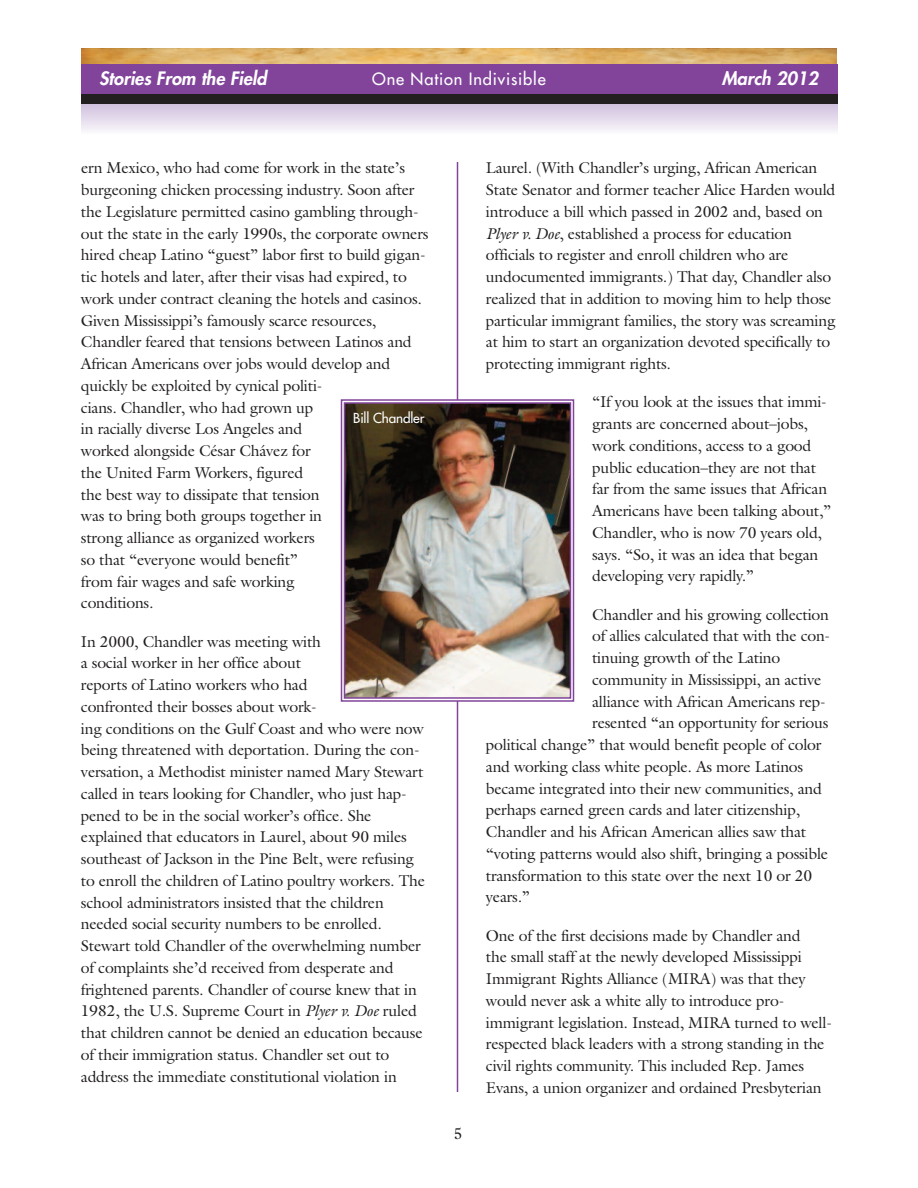
<style>
.page{position:relative;width:918px;height:1188px;background:#fff}
.page>*{position:absolute;margin:0;border:0;box-sizing:border-box;transform-origin:0 0}
.t1{font:italic 800 18px "Futura";letter-spacing:.005em;color:#fff}
.t2{font:16.5px "Futura";letter-spacing:.05em;color:#fff}
.t3{font:15.75px/21.8px "Galliard";letter-spacing:-.015em;color:#231f20}
.t4{font:13.5px "Futura";letter-spacing:-.01em;color:#fff}
.s1{font-style:italic}
</style>
<div class="page">
<div style="left:81px;top:102px;width:756px;height:32px;background:linear-gradient(to bottom,#cebddc,#f9f7fa)"></div>
<img style="left:81px;top:49px;width:756px;height:15px">
<div style="left:81px;top:64px;width:756px;height:31px;background:#81449a"></div>
<div style="left:81px;top:94px;width:756px;height:10px;background:#231f20"></div>
<hr style="left:457px;top:162px;width:1px;height:930px;background:#81449a">
<img style="left:347px;top:405px;width:221px;height:291px">
<div style="left:341px;top:399px;width:233px;height:303px;border:2px solid #81449a"></div>
<div style="left:344px;top:402px;width:227px;height:297px;border:2px solid #81449a"></div>
<p class="t1" style="left:99px;top:70px;width:169px">Stories From the Field</p>
<p class="t2" style="left:372px;top:71px;width:175px">One Nation Indivisible</p>
<p class="t1" style="left:722px;top:70px;width:98px">March 2012</p>
<p class="t3" style="left:81px;top:157px;width:349px">ern Mexico, who had come for work in the state’s burgeoning chicken processing industry. Soon after the Legislature permitted casino gambling through&shy;out the state in the early 1990s, the corporate owners hired cheap Latino “guest” labor first to build gigan&shy;tic hotels and later, after their visas had expired, to work under contract cleaning the hotels and casinos.<br>Given Mississippi’s famously scarce resources, Chandler feared that tensions between Latinos and African Americans over jobs would develop and quickly be exploited by cynical politi-<br>cians. Chandler, who had grown up<br>in racially diverse Los Angeles and<br>worked alongside César Chávez for<br>the United Farm Workers, figured<br>the best way to dissipate that tension<br>was to bring both groups together in<br>strong alliance as organized workers<br>so that “everyone would benefit”<br>from fair wages and safe working<br>conditions.</p>
<p class="t3" style="left:81px;top:630px;width:346px">In 2000, Chandler was meeting with<br>a social worker in her office about<br>reports of Latino workers who had<br>confronted their bosses about work-<br>ing conditions on the Gulf Coast and who were now being threatened with deportation. During the con&shy;versation, a Methodist minister named Mary Stewart called in tears looking for Chandler, who just hap&shy;pened to be in the social worker’s office. She explained that educators in Laurel, about 90 miles southeast of Jackson in the Pine Belt, were refusing to enroll the children of Latino poultry workers. The school administrators insisted that the children needed social security numbers to be enrolled.<br>Stewart told Chandler of the overwhelming number of complaints she’d received from desperate and frightened parents. Chandler of course knew that in 1982, the U.S. Supreme Court in <span class="s1">Plyer v. Doe</span> ruled that children cannot be denied an education because of their immigration status. Chandler set out to address the immediate constitutional violation in</p>
<p class="t4" style="left:353px;top:411px;width:73px">Bill Chandler</p>
<p class="t3" style="left:454px;top:1122px;width:10px">5</p>
<p class="t3" style="left:486px;top:157px;width:351px">Laurel. (With Chandler’s urging, African American State Senator and former teacher Alice Harden would introduce a bill which passed in 2002 and, based on <span class="s1">Plyer v. Doe</span>, established a process for education officials to register and enroll children who are undocumented immigrants.) That day, Chandler also realized that in addition to moving him to help those particular immigrant families, the story was screaming at him to start an organization devoted specifically to protecting immigrant rights.</p>
<p class="t3" style="left:592px;top:391px;width:241px">“If you look at the issues that immi&shy;grants are concerned about–jobs, work conditions, access to a good public education–they are not that far from the same issues that African Americans have been talking about,” Chandler, who is now 70 years old, says. “So, it was an idea that began developing very rapidly.”</p>
<p class="t3" style="left:592px;top:603px;width:238px">Chandler and his growing collection</p>
<p class="t3" style="left:592px;top:625px;width:240px">of allies calculated that with the con-</p>
<p class="t3" style="left:592px;top:647px;width:190px">tinuing growth of the Latino</p>
<p class="t3" style="left:592px;top:669px;width:231px">community in Mississippi, an active</p>
<p class="t3" style="left:592px;top:690px;width:235px">alliance with African Americans rep-</p>
<p class="t3" style="left:592px;top:712px;width:238px">resented “an opportunity for serious</p>
<p class="t3" style="left:486px;top:734px;width:337px">political change” that would benefit people of color</p>
<p class="t3" style="left:486px;top:756px;width:319px">and working class white people. As more Latinos</p>
<p class="t3" style="left:486px;top:777px;width:337px">became integrated into their new communities, and</p>
<p class="t3" style="left:486px;top:799px;width:316px">perhaps earned green cards and later citizenship,</p>
<p class="t3" style="left:486px;top:821px;width:322px">Chandler and his African American allies saw that</p>
<p class="t3" style="left:486px;top:843px;width:344px">“voting patterns would also shift, bringing a possible</p>
<p class="t3" style="left:486px;top:864px;width:328px">transformation to this state over the next 10 or 20</p>
<p class="t3" style="left:486px;top:886px;width:46px">years.”</p>
<p class="t3" style="left:486px;top:924px;width:348px">One of the first decisions made by Chandler and<br>the small staff at the newly developed Mississippi Immigrant Rights Alliance (MIRA) was that they would never ask a white ally to introduce pro&shy;immigrant legislation. Instead, MIRA turned to well&shy;respected black leaders with a strong standing in the civil rights community. This included Rep. James Evans, a union organizer and ordained Presbyterian</p>
</div>
